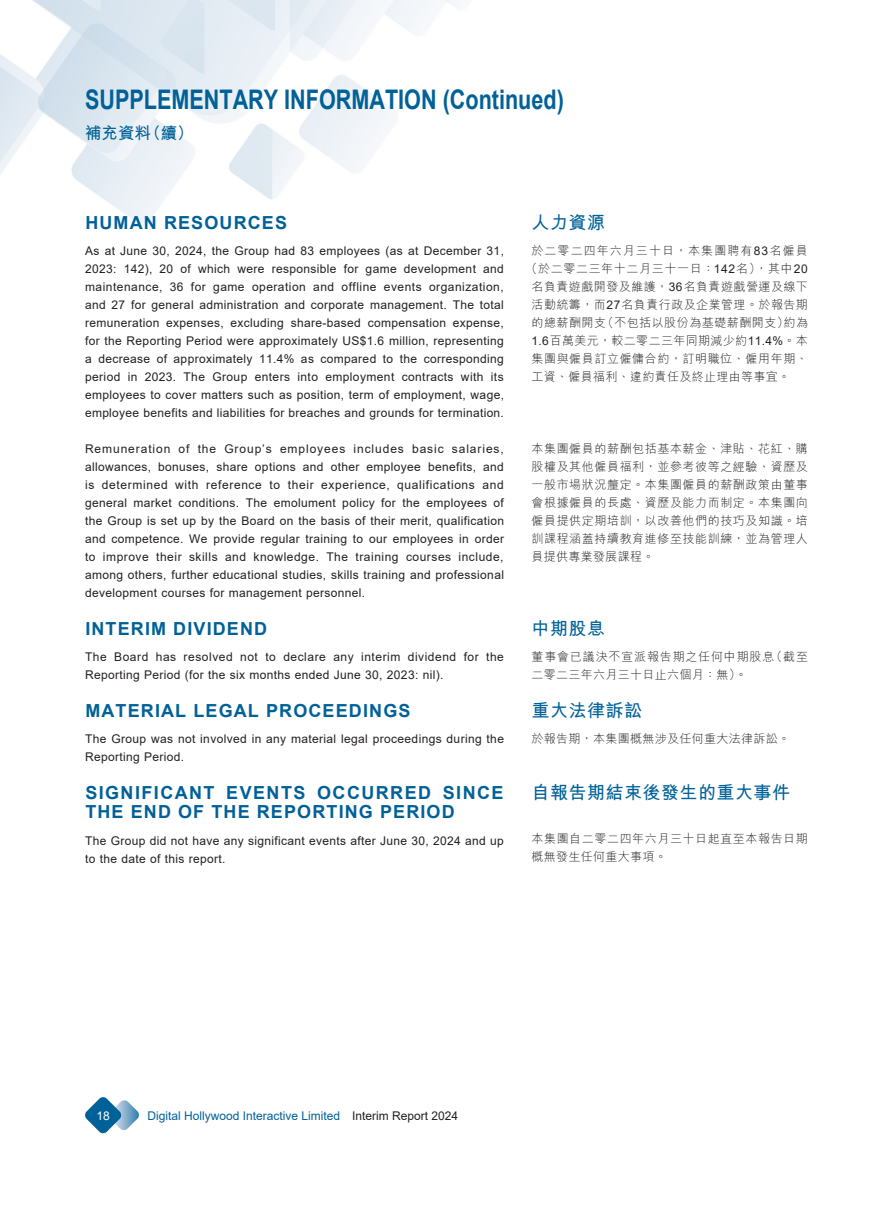
<style>
.page{position:relative;width:893px;height:1212px;background:#fff}
.page>*{position:absolute;margin:0;border:0;box-sizing:border-box;transform-origin:0 0}
.t1{font:700 27px "Arial";color:#006198;scale:.8 1}
.t2{font:700 18px/19.5px "Arial";letter-spacing:.065em;color:#006198}
.t3{font:700 18px "M Hei HK";letter-spacing:.03em;color:#006198}
.t4{font:700 16.5px "M Hei HK";color:#006198}
.t5{font:12px/18px "Arial";letter-spacing:.03em;color:#231f20}
.t6{font:300 12px/18px "M Hei HK";letter-spacing:.045em;color:#231f20;text-align:justify}
.t7{font:12px "Arial";color:#006198}
.t8{font:300 12px/18px "M Hei HK";letter-spacing:.07em;color:#231f20}
.t9{font:300 12px "M Hei HK";letter-spacing:.09em;color:#231f20}
.t10{font:12px "Arial";color:#fff}
.s1{font-family:"Arial";font-weight:400}
.s2{color:#231f20}
</style>
<div class="page">
<svg style="left:85px;top:1097px;width:54px;height:37px"></svg>
<img style="left:0;top:0;width:455px;height:223px">
<h1 class="t1" style="left:85px;top:81px;width:600px">SUPPLEMENTARY INFORMATION (Continued)</h1>
<h3 class="t4" style="left:85px;top:121px;width:110px">補充資料（續）</h3>
<h2 class="t2" style="left:85px;top:213px;width:203px">HUMAN RESOURCES</h2>
<p class="t5" style="left:85px;top:242px;width:420px;text-align:justify">As at June 30, 2024, the Group had 83 employees (as at December 31, 2023: 142), 20 of which were responsible for game development and maintenance, 36 for game operation and offline events organization, and 27 for general administration and corporate management. The total remuneration expenses, excluding share-based compensation expense, for the Reporting Period were approximately US$1.6 million, representing a decrease of approximately 11.4% as compared to the corresponding period in 2023. The Group enters into employment contracts with its employees to cover matters such as position, term of employment, wage, employee benefits and liabilities for breaches and grounds for termination.</p>
<p class="t5" style="left:85px;top:440px;width:420px;text-align:justify">Remuneration of the Group’s employees includes basic salaries, allowances, bonuses, share options and other employee benefits, and is determined with reference to their experience, qualifications and general market conditions. The emolument policy for the employees of the Group is set up by the Board on the basis of their merit, qualification and competence. We provide regular training to our employees in order to improve their skills and knowledge. The training courses include, among others, further educational studies, skills training and professional development courses for management personnel.</p>
<h2 class="t2" style="left:85px;top:619px;width:183px">INTERIM DIVIDEND</h2>
<p class="t5" style="left:85px;top:648px;width:420px">The Board has resolved not to declare any interim dividend for the<br>Reporting Period (for the six months ended June 30, 2023: nil).</p>
<h2 class="t2" style="left:85px;top:701px;width:327px">MATERIAL LEGAL PROCEEDINGS</h2>
<p class="t5" style="left:85px;top:730px;width:420px">The Group was not involved in any material legal proceedings during the<br>Reporting Period.</p>
<h2 class="t2" style="left:85px;top:783px;width:420px">SIGNIFICANT EVENTS OCCURRED SINCE<br>THE END OF THE REPORTING PERIOD</h2>
<p class="t5" style="left:85px;top:831px;width:420px">The Group did not have any significant events after June 30, 2024 and up to the date of this report.</p>
<h2 class="t3" style="left:531px;top:209px;width:75px">人力資源</h2>
<p class="t9" style="left:531px;top:245px;width:278px">於二零二四年六月三十日，本集團聘有<span class="s1">83</span>名僱員</p>
<p class="t6" style="left:525px;top:260px;width:284px">（於二零二三年十二月三十一日：<span class="s1">142</span>名），其中<span class="s1">20</span></p>
<p class="t6" style="left:531px;top:278px;width:278px">名負責遊戲開發及維護，<span class="s1">36</span>名負責遊戲營運及線下</p>
<p class="t6" style="left:531px;top:296px;width:278px">活動統籌，而<span class="s1">27</span>名負責行政及企業管理。於報告期</p>
<p class="t6" style="left:532px;top:314px;width:278px">的總薪酬開支（不包括以股份為基礎薪酬開支）約為</p>
<p class="t6" style="left:532px;top:332px;width:278px"><span class="s1">1.6</span>百萬美元，較二零二三年同期減少約<span class="s1">11.4%</span>。本</p>
<p class="t6" style="left:532px;top:350px;width:278px">集團與僱員訂立僱傭合約，訂明職位、僱用年期、</p>
<p class="t6" style="left:532px;top:368px;width:260px">工資、僱員福利、違約責任及終止理由等事宜。</p>
<p class="t6" style="left:532px;top:440px;width:278px">本集團僱員的薪酬包括基本薪金、津貼、花紅、購股權及其他僱員福利，並參考彼等之經驗、資歷及一般市場狀況釐定。本集團僱員的薪酬政策由董事會根據僱員的長處、資歷及能力而制定。本集團向僱員提供定期培訓，以改善他們的技巧及知識。培訓課程涵蓋持續教育進修至技能訓練，並為管理人員提供專業發展課程。</p>
<h2 class="t3" style="left:531px;top:615px;width:75px">中期股息</h2>
<p class="t8" style="left:531px;top:648px;width:278px">董事會已議決不宣派報告期之任何中期股息（截至二零二三年六月三十日止六個月：無）。</p>
<h2 class="t3" style="left:531px;top:697px;width:112px">重大法律訴訟</h2>
<p class="t6" style="left:531px;top:730px;width:260px">於報告期，本集團概無涉及任何重大法律訴訟。</p>
<h2 class="t3" style="left:531px;top:779px;width:260px">自報告期結束後發生的重大事件</h2>
<p class="t6" style="left:531px;top:830px;width:278px">本集團自二零二四年六月三十日起直至本報告日期概無發生任何重大事項。</p>
<p class="t10" style="left:96px;top:1107px;width:15px">18</p>
<p class="t7" style="left:147px;top:1107px;width:312px">Digital Hollywood Interactive Limited <span class="s2">Interim Report 2024</span></p>
</div>
